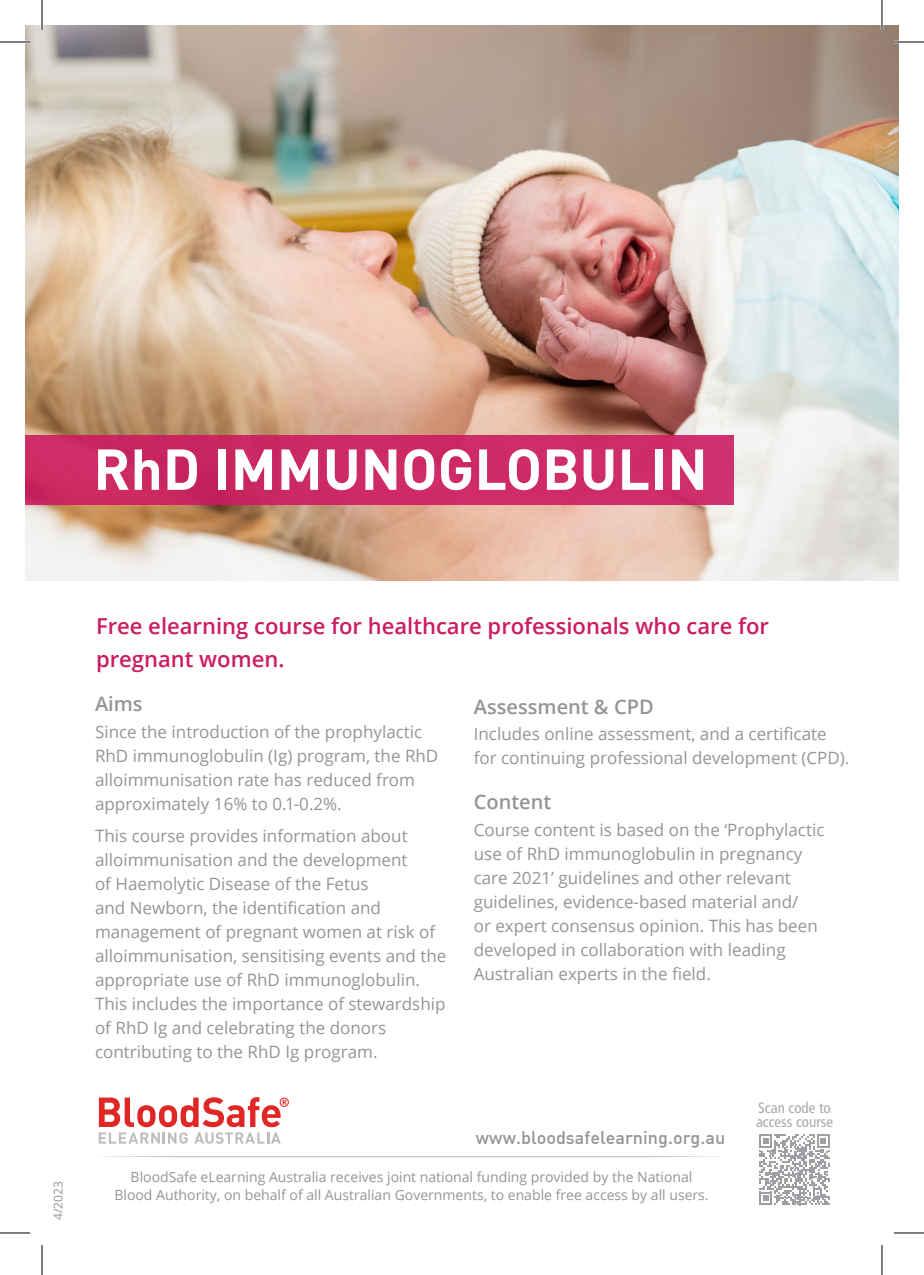
<style>
.page{position:relative;width:924px;height:1275px;background:#fff}
.page>*{position:absolute;margin:0;border:0;box-sizing:border-box;transform-origin:0 0}
.Heading{font:700 56.8px "DIN";color:#fff}
.Introduction{font:600 22px/32px "Open Sans";color:#cc1c61}
.Subheading{font:600 20px "Open Sans";color:#939598}
.t1{font:500 18px "DIN";color:#939598}
.Body{font:17px/24px "Open Sans";color:#939598}
.Bullets{font:17px/24px "Open Sans";color:#939598}
.Body-2{font:condensed 15px/14px "Frutiger";color:#a8a9ad}
.t2{font:14px/18px "Open Sans";color:#939598;text-align:center}
.date{font:12px "Open Sans";color:#939598}
</style>
<div class="page">
<svg style="left:99px;top:1097px;width:190px;height:46px"></svg>
<svg style="left:104px;top:1156px;width:615px;height:1px"></svg>
<img style="left:25px;top:25px;width:873px;height:556px">
<div style="left:25px;top:435px;width:708px;height:70px;background:#ce2b66"></div>
<svg style="left:759px;top:1134px;width:70px;height:71px"></svg>
<hr style="left:0;top:41px;width:30px;height:2px;background:#fff">
<hr style="left:893px;top:41px;width:30px;height:2px;background:#fff">
<hr style="left:41px;top:0;width:2px;height:30px;background:#fff">
<hr style="left:880px;top:0;width:2px;height:30px;background:#fff">
<hr style="left:0;top:42px;width:30px;height:1px;background:#000">
<hr style="left:893px;top:42px;width:30px;height:1px;background:#000">
<hr style="left:0;top:1232px;width:30px;height:1px;background:#000">
<hr style="left:893px;top:1232px;width:30px;height:1px;background:#000">
<hr style="left:42px;top:0;width:1px;height:30px;background:#000">
<hr style="left:42px;top:1245px;width:1px;height:30px;background:#000">
<hr style="left:881px;top:0;width:1px;height:30px;background:#000">
<hr style="left:881px;top:1245px;width:1px;height:30px;background:#000">
<p class="Heading" style="left:93px;top:432px;width:615px">RhD IMMUNOGLOBULIN</p>
<p class="date" style="left:50px;top:1220px;width:40px;rotate:-90deg">4/2023</p>
<p class="Introduction" style="left:96px;top:610px;width:674px">Free elearning course for healthcare professionals who care for pregnant women.</p>
<p class="Subheading" style="left:95px;top:690px;width:49px">Aims</p>
<p class="Body" style="left:95px;top:719px;width:345px">Since the introduction of the prophylactic RhD immunoglobulin (Ig) program, the RhD alloimmunisation rate has reduced from approximately 16% to 0.1-0.2%.</p>
<p class="Body" style="left:95px;top:823px;width:353px">This course provides information about alloimmunisation and the development<br>of Haemolytic Disease of the Fetus<br>and Newborn, the identification and management of pregnant women at risk of alloimmunisation, sensitising events and the appropriate use of RhD immunoglobulin.<br>This includes the importance of stewardship of RhD Ig and celebrating the donors contributing to the RhD Ig program.</p>
<p class="Subheading" style="left:473px;top:692px;width:181px">Assessment &amp; CPD</p>
<p class="Body" style="left:473px;top:722px;width:377px">Includes online assessment, and a certificate for continuing professional development (CPD).</p>
<p class="Subheading" style="left:473px;top:788px;width:79px">Content</p>
<p class="Bullets" style="left:473px;top:817px;width:352px">Course content is based on the ‘Prophylactic use of RhD immunoglobulin in pregnancy care 2021’ guidelines and other relevant guidelines, evidence-based material and/<br>or expert consensus opinion. This has been developed in collaboration with leading Australian experts in the field.</p>
<p class="Body-2" style="left:755px;top:1101px;width:78px">Scan code to access course</p>
<p class="t1" style="left:475px;top:1125px;width:251px">www.bloodsafelearning.org.au</p>
<p class="t2" style="left:114px;top:1167px;width:595px">BloodSafe eLearning Australia receives joint national funding provided by the National<br>Blood Authority, on behalf of all Australian Governments, to enable free access by all users.</p>
</div>
